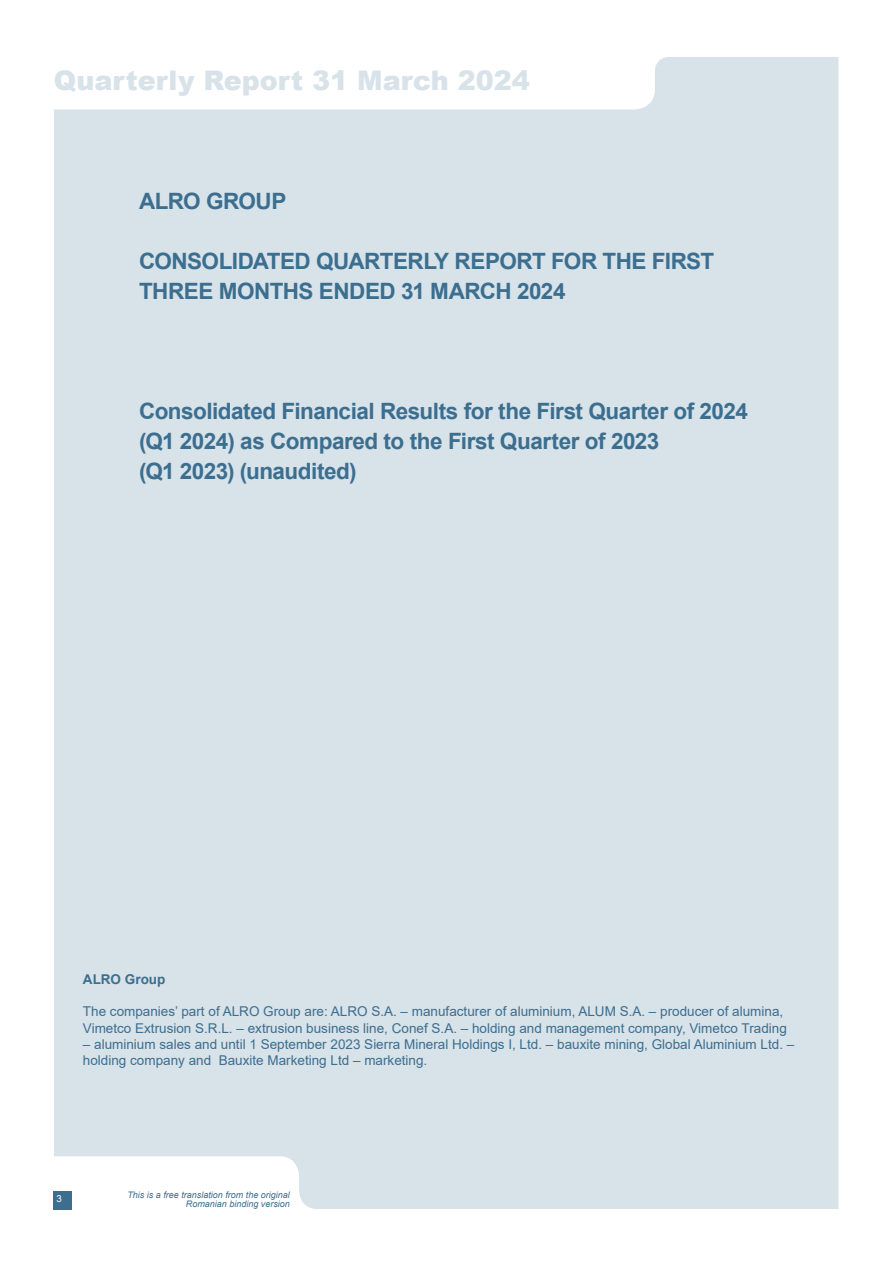
<style>
.page{position:relative;width:893px;height:1263px;background:#fff}
.page>*{position:absolute;margin:0;border:0;box-sizing:border-box;transform-origin:0 0}
.t1{font:900 27px "Arial";color:#d8e2e9}
.t2{font:700 22.5px/30px "Arial";letter-spacing:-.02em;color:#3b6e8f}
.t3{font:13.5px/16.2px "Arial";color:#3b6e8f}
.t4{font:700 13.5px "Arial";color:#3b6e8f}
.t5{font:9.75px "Arial";color:#fff}
.t6{font:italic 9px/9px "Arial";color:#3b6e8f;text-align:right}
</style>
<div class="page">
<div style="left:54px;top:57px;width:784px;height:1153px;background:#d8e2e9"></div>
<div style="left:54px;top:1191px;width:18px;height:18px;background:#3b6e8f"></div>
<h1 class="t1" style="left:54px;top:61px;width:477px">Quarterly Report 31 March 2024</h1>
<h2 class="t2" style="left:139px;top:187px;width:149px">ALRO GROUP</h2>
<h2 class="t2" style="left:139px;top:247px;width:577px">CONSOLIDATED QUARTERLY REPORT FOR THE FIRST<br>THREE MONTHS ENDED 31 MARCH 2024</h2>
<h2 class="t2" style="left:139px;top:397px;width:610px">Consolidated Financial Results for the First Quarter of 2024 (Q1 2024) as Compared to the First Quarter of 2023<br>(Q1 2023) (unaudited)</h2>
<p class="t4" style="left:83px;top:970px;width:84px">ALRO Group</p>
<p class="t3" style="left:83px;top:1003px;width:705px">The companies’ part of ALRO Group are: ALRO S.A. – manufacturer of aluminium, ALUM S.A. – producer of alumina,<br>Vimetco Extrusion S.R.L. – extrusion business line, Conef S.A. – holding and management company, Vimetco Trading</p>
<p class="t3" style="left:83px;top:1036px;width:713px">– aluminium sales and until 1 September 2023 Sierra Mineral Holdings I, Ltd. – bauxite mining, Global Aluminium Ltd. – holding company and Bauxite Marketing Ltd – marketing.</p>
<p class="t5" style="left:57px;top:1192px;width:7px">3</p>
<p class="t6" style="left:127px;top:1190px;width:164px">This is a free translation from the original<br>Romanian binding version</p>
</div>
